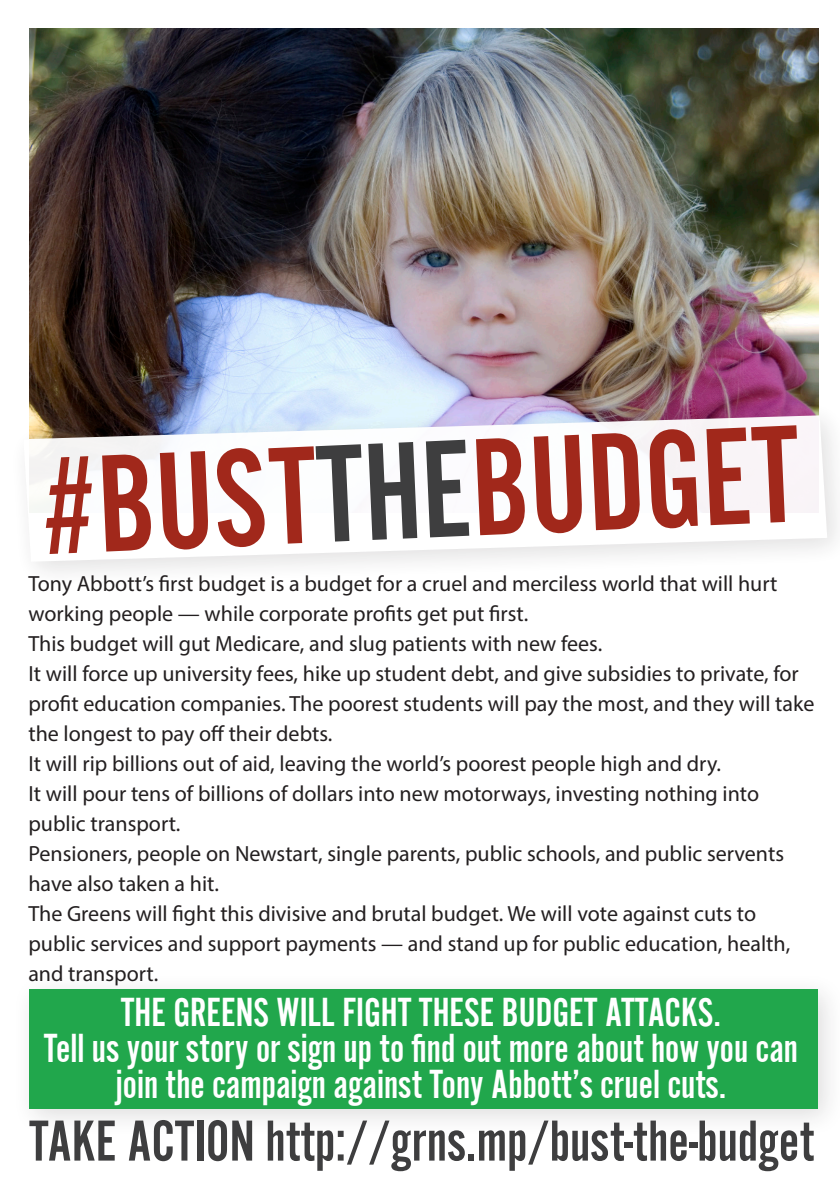
<style>
.page{position:relative;width:840px;height:1191px;background:#fff}
.page>*{position:absolute;margin:0;border:0;box-sizing:border-box;transform-origin:0 0}
.t1{font:144px "Alternate Gothic LT No 2";color:#a1281b}
.t2{font:60px "Alternate Gothic LT No 2";color:#3e3e3f}
.t3{font:42px/36px "Alternate Gothic LT No 2";color:#fff;text-align:center}
.t4{font:22px/30px "Myriad Pro";color:#231f20}
.s1{color:#3e3e3f}
</style>
<div class="page">
<div style="left:11px;top:971px;width:828px;height:167px;background:#231f20;opacity:.15"></div>
<div style="left:29px;top:989px;width:787px;height:119px;background:#21a74c"></div>
<img style="left:29px;top:28px;width:788px;height:370px">
<div style="left:6px;top:398px;width:833px;height:193px;background:#231f20;opacity:.15"></div>
<svg style="left:23px;top:415px;width:803px;height:147px"></svg>
<p class="t1" style="left:36px;top:436px;width:761px;rotate:-3deg">#BUST<span class="s1">THE</span>BUDGET</p>
<p class="t4" style="left:28px;top:568px;width:750px">Tony Abbott’s first budget is a budget for a cruel and merciless world that will hurt working people — while corporate profits get put first.</p>
<p class="t4" style="left:28px;top:628px;width:575px">This budget will gut Medicare, and slug patients with new fees.</p>
<p class="t4" style="left:28px;top:658px;width:787px">It will force up university fees, hike up student debt, and give subsidies to private, for profit education companies. The poorest students will pay the most, and they will take the longest to pay off their debts.</p>
<p class="t4" style="left:28px;top:748px;width:693px">It will rip billions out of aid, leaving the world’s poorest people high and dry.</p>
<p class="t4" style="left:28px;top:778px;width:731px">It will pour tens of billions of dollars into new motorways, investing nothing into public transport.</p>
<p class="t4" style="left:28px;top:838px;width:756px">Pensioners, people on Newstart, single parents, public schools, and public servents have also taken a hit.</p>
<p class="t4" style="left:28px;top:898px;width:763px">The Greens will fight this divisive and brutal budget. We will vote against cuts to public services and support payments — and stand up for public education, health, and transport.</p>
<p class="t3" style="left:44px;top:994px;width:755px">THE GREENS WILL FIGHT THESE BUDGET ATTACKS.<br>Tell us your story or sign up to find out more about how you can join the campaign against Tony Abbott’s cruel cuts.</p>
<p class="t2" style="left:29px;top:1109px;width:786px">TAKE ACTION http://grns.mp/bust-the-budget</p>
</div>
